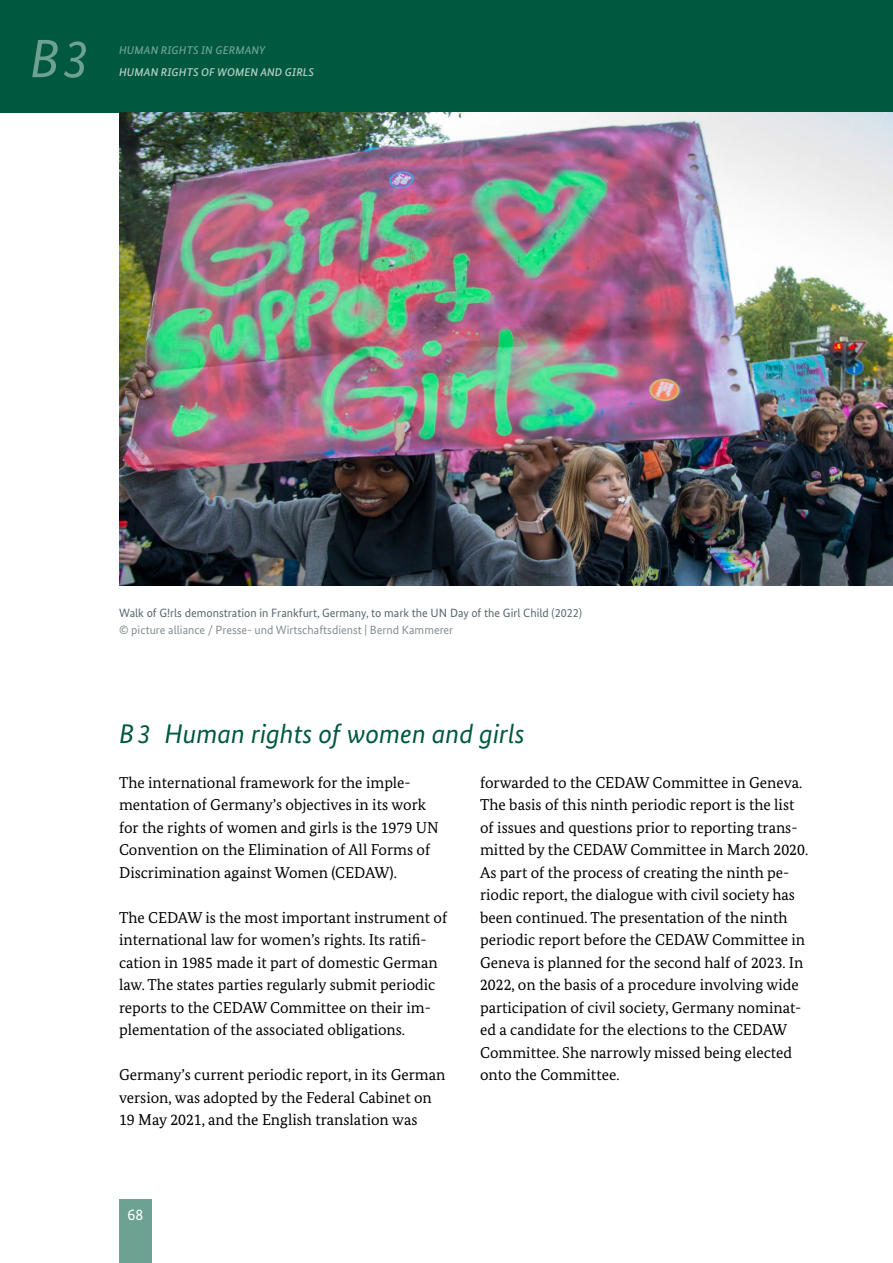
<style>
.page{position:relative;width:893px;height:1263px;background:#fff}
.page>*{position:absolute;margin:0;border:0;box-sizing:border-box;transform-origin:0 0}
.t1{font:italic 54px "Bundes Sans";color:#6da192}
.Überschriften_H2_-_B{font:italic 27px "Bundes Sans";color:#00583f}
.Text_Fließtext{font:15.75px/22.5px "Bundes Serif";color:#000}
.t2{font:15.75px "Bundes Sans";color:#fff}
.t3{font:12px/17.2px "Bundes Sans";color:#58676e}
.t4{font:italic 500 11.25px "Bundes Sans";letter-spacing:.01em;color:#b7cfc6}
.t5{font:italic 500 11.25px "Bundes Sans";letter-spacing:.01em;color:#6da192}
.s1{color:#848d93}
</style>
<div class="page">
<div style="left:0;top:0;width:893px;height:112px;background:#00583f"></div>
<img style="left:119px;top:112px;width:774px;height:473px">
<div style="left:119px;top:1199px;width:33px;height:64px;background:#6da192"></div>
<h1 class="t1" style="left:30px;top:26px;width:61px">B3</h1>
<p class="t5" style="left:119px;top:43px;width:148px">HUMAN RIGH TS IN GERMANY</p>
<p class="t4" style="left:119px;top:65px;width:196px">HUMAN RIGH TS OF WOMEN AND GIRLS</p>
<p class="t3" style="left:119px;top:604px;width:464px">Walk of G!rls demonstration in Frankfurt, Germany, to mark the UN Day of the Girl Child (2022) <span class="s1">© picture alliance / Presse- und Wirtschaftsdienst | Bernd Kammerer</span></p>
<h2 class="Überschriften_H2_-_B" style="left:119px;top:717px;width:407px">B3 Human rights of women and girls</h2>
<p class="Text_Fließtext" style="left:119px;top:771px;width:321px">The international framework for the imple&shy;mentation of Germany’s objectives in its work for the rights of women and girls is the 1979 UN Convention on the Elimination of All Forms of Discrimination against Women (CEDAW).</p>
<p class="Text_Fließtext" style="left:119px;top:906px;width:330px">The CEDAW is the most important instrument of international law for women’s rights. Its ratifi&shy;cation in 1985 made it part of domestic German law. The states parties regularly submit periodic reports to the CEDAW Committee on their im&shy;plementation of the associated obligations.</p>
<p class="Text_Fließtext" style="left:119px;top:1063px;width:328px">Germany’s current periodic report, in its German version, was adopted by the Federal Cabinet on<br>19 May 2021, and the English translation was</p>
<p class="Text_Fließtext" style="left:480px;top:771px;width:330px">forwarded to the CEDAW Committee in Geneva.<br>The basis of this ninth periodic report is the list of issues and questions prior to reporting trans&shy;mitted by the CEDAW Committee in March 2020.<br>As part of the process of creating the ninth pe&shy;riodic report, the dialogue with civil society has been continued. The presentation of the ninth periodic report before the CEDAW Committee in Geneva is planned for the second half of 2023. In 2022, on the basis of a procedure involving wide participation of civil society, Germany nominat&shy;ed a candidate for the elections to the CEDAW Committee. She narrowly missed being elected onto the Committee.</p>
<p class="t2" style="left:128px;top:1205px;width:17px">68</p>
</div>
